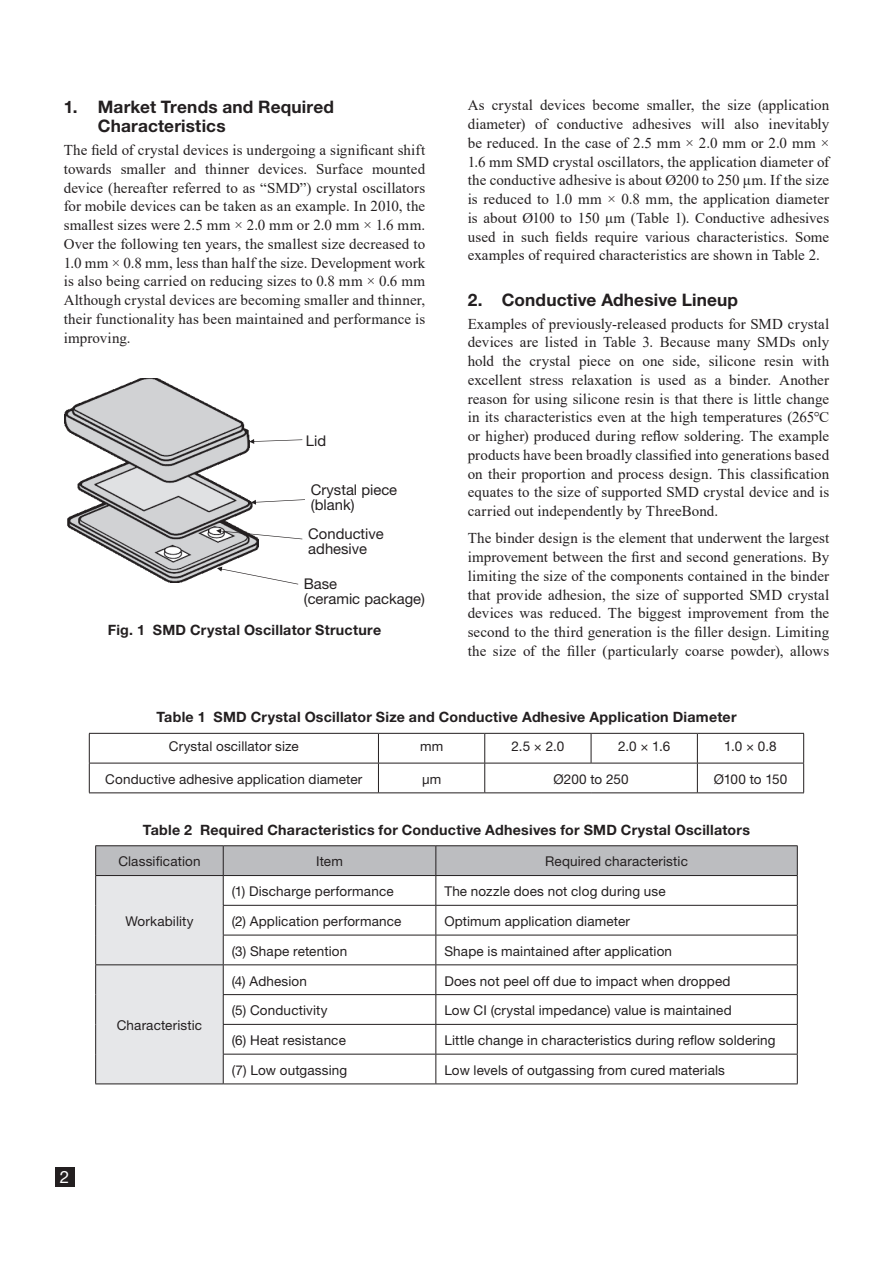
<style>
.page{position:relative;width:893px;height:1263px;background:#fff}
.page>*{position:absolute;margin:0;border:0;box-sizing:border-box;transform-origin:0 0}
.Heading1{font:700 17.25px/19.5px "Helvetica Neue";letter-spacing:.01em;color:#231f20}
.t1{font:16.95px "Helvetica Neue";color:#fff}
.Body{font:15px/18.8px "Times New Roman";letter-spacing:.005em;color:#231f20;text-align:justify}
.t2{font:14.85px/15px "Helvetica Neue";color:#231f20}
.Caption_1L{font:700 14.25px "Helvetica Neue";letter-spacing:.015em;color:#231f20}
.TableL_9pt{font:13.5px "Helvetica Neue";letter-spacing:.01em;color:#231f20}
.TableC_9pt{font:13.5px "Helvetica Neue";letter-spacing:.01em;color:#231f20}
.TableC_9pt-2{font:13.5px "Helvetica Neue";letter-spacing:-.015em;color:#231f20}
</style>
<div class="page">
<div style="left:55px;top:1167px;width:19px;height:19px;background:#231f20"></div>
<img style="left:64px;top:378px;width:194px;height:205px">
<svg style="left:249px;top:439px;width:53px;height:5px"></svg>
<svg style="left:251px;top:499px;width:54px;height:6px"></svg>
<svg style="left:216px;top:529px;width:86px;height:10px"></svg>
<svg style="left:217px;top:567px;width:81px;height:17px"></svg>
<hr style="left:89px;top:733px;width:289px;height:1px;background:#231f20">
<hr style="left:378px;top:733px;width:107px;height:1px;background:#231f20">
<hr style="left:485px;top:733px;width:106px;height:1px;background:#231f20">
<hr style="left:591px;top:733px;width:106px;height:1px;background:#231f20">
<svg style="left:591px;top:734px;width:1px;height:29px"></svg>
<hr style="left:697px;top:733px;width:107px;height:1px;background:#231f20">
<hr style="left:89px;top:763px;width:289px;height:1px;background:#231f20">
<svg style="left:89px;top:734px;width:1px;height:58px"></svg>
<hr style="left:378px;top:763px;width:107px;height:1px;background:#231f20">
<svg style="left:378px;top:734px;width:1px;height:58px"></svg>
<hr style="left:485px;top:763px;width:106px;height:1px;background:#231f20">
<svg style="left:484px;top:734px;width:1px;height:58px"></svg>
<hr style="left:591px;top:763px;width:106px;height:1px;background:#231f20">
<hr style="left:697px;top:763px;width:107px;height:1px;background:#231f20">
<svg style="left:697px;top:734px;width:1px;height:58px"></svg>
<svg style="left:803px;top:734px;width:1px;height:58px"></svg>
<hr style="left:89px;top:792px;width:289px;height:1px;background:#231f20">
<hr style="left:378px;top:792px;width:107px;height:1px;background:#231f20">
<hr style="left:485px;top:792px;width:106px;height:1px;background:#231f20">
<hr style="left:591px;top:792px;width:106px;height:1px;background:#231f20">
<hr style="left:697px;top:792px;width:107px;height:1px;background:#231f20">
<hr style="left:95px;top:845px;width:128px;height:1px;background:#231f20">
<hr style="left:223px;top:845px;width:213px;height:1px;background:#231f20">
<hr style="left:436px;top:845px;width:362px;height:1px;background:#231f20">
<svg style="left:95px;top:846px;width:703px;height:238px"></svg>
<p class="Heading1" style="left:98px;top:97px;width:238px;text-indent:-34px">1. Market Trends and Required<br>Characteristics</p>
<p class="Body" style="left:64px;top:140px;width:363px">The field of crystal devices is undergoing a significant shift towards smaller and thinner devices. Surface mounted device (hereafter referred to as “SMD”) crystal oscillators for mobile devices can be taken as an example. In 2010, the smallest sizes were 2.5 mm × 2.0 mm or 2.0 mm × 1.6 mm.<br>Over the following ten years, the smallest size decreased to 1.0 mm × 0.8 mm, less than half the size. Development work is also being carried on reducing sizes to 0.8 mm × 0.6 mm Although crystal devices are becoming smaller and thinner, their functionality has been maintained and performance is improving.</p>
<p class="t2" style="left:306px;top:434px;width:22px">Lid</p>
<p class="t2" style="left:311px;top:483px;width:88px">Crystal piece (blank)</p>
<p class="t2" style="left:308px;top:527px;width:77px">Conductive adhesive</p>
<p class="t2" style="left:304px;top:577px;width:123px">Base<br>(ceramic package)</p>
<p class="Caption_1L" style="left:108px;top:619px;width:275px">Fig. 1 SMD Crystal Oscillator Structure</p>
<p class="Body" style="left:468px;top:95px;width:363px">As crystal devices become smaller, the size (application diameter) of conductive adhesives will also inevitably be reduced. In the case of 2.5 mm × 2.0 mm or 2.0 mm × 1.6 mm SMD crystal oscillators, the application diameter of the conductive adhesive is about Ø200 to 250 μm. If the size is reduced to 1.0 mm × 0.8 mm, the application diameter is about Ø100 to 150 μm (Table 1). Conductive adhesives used in such fields require various characteristics. Some examples of required characteristics are shown in Table 2.</p>
<p class="Heading1" style="left:468px;top:290px;width:272px">2. Conductive Adhesive Lineup</p>
<p class="Body" style="left:468px;top:314px;width:363px">Examples of previously-released products for SMD crystal devices are listed in Table 3. Because many SMDs only hold the crystal piece on one side, silicone resin with excellent stress relaxation is used as a binder. Another reason for using silicone resin is that there is little change in its characteristics even at the high temperatures (265℃ or higher) produced during reflow soldering. The example products have been broadly classified into generations based on their proportion and process design. This classification equates to the size of supported SMD crystal device and is carried out independently by ThreeBond.</p>
<p class="Body" style="left:468px;top:528px;width:363px">The binder design is the element that underwent the largest improvement between the first and second generations. By limiting the size of the components contained in the binder that provide adhesion, the size of supported SMD crystal devices was reduced. The biggest improvement from the second to the third generation is the filler design. Limiting the size of the filler (particularly coarse powder), allows</p>
<p class="Caption_1L" style="left:156px;top:706px;width:582px">Table 1 SMD Crystal Oscillator Size and Conductive Adhesive Application Diameter</p>
<p class="TableC_9pt" style="left:169px;top:737px;width:132px">Crystal oscillator size</p>
<p class="TableC_9pt" style="left:420px;top:737px;width:25px">mm</p>
<p class="TableC_9pt" style="left:512px;top:737px;width:54px">2.5 × 2.0</p>
<p class="TableC_9pt" style="left:618px;top:737px;width:54px">2.0 × 1.6</p>
<p class="TableC_9pt" style="left:724px;top:737px;width:54px">1.0 × 0.8</p>
<p class="TableC_9pt" style="left:105px;top:769px;width:259px">Conductive adhesive application diameter</p>
<p class="TableC_9pt" style="left:422px;top:769px;width:21px">μm</p>
<p class="TableC_9pt" style="left:554px;top:769px;width:77px">Ø200 to 250</p>
<p class="TableC_9pt-2" style="left:714px;top:769px;width:75px">Ø100 to 150</p>
<p class="Caption_1L" style="left:143px;top:818px;width:609px">Table 2 Required Characteristics for Conductive Adhesives for SMD Crystal Oscillators</p>
<p class="TableC_9pt" style="left:118px;top:852px;width:84px">Classification</p>
<p class="TableC_9pt" style="left:316px;top:852px;width:28px">Item</p>
<p class="TableC_9pt" style="left:545px;top:852px;width:144px">Required characteristic</p>
<p class="t1" style="left:60px;top:1164px;width:11px">2</p>
<p class="TableC_9pt" style="left:125px;top:911px;width:70px">Workability</p>
<p class="TableC_9pt" style="left:117px;top:1015px;width:87px">Characteristic</p>
<p class="TableL_9pt" style="left:232px;top:882px;width:163px">(1) Discharge performance</p>
<p class="TableL_9pt" style="left:444px;top:882px;width:223px">The nozzle does not clog during use</p>
<p class="TableL_9pt" style="left:232px;top:911px;width:171px">(2) Application performance</p>
<p class="TableL_9pt" style="left:444px;top:911px;width:187px">Optimum application diameter</p>
<p class="TableL_9pt" style="left:232px;top:941px;width:117px">(3) Shape retention</p>
<p class="TableL_9pt" style="left:444px;top:941px;width:229px">Shape is maintained after application</p>
<p class="TableL_9pt" style="left:232px;top:971px;width:77px">(4) Adhesion</p>
<p class="TableL_9pt" style="left:444px;top:971px;width:288px">Does not peel off due to impact when dropped</p>
<p class="TableL_9pt" style="left:232px;top:1001px;width:97px">(5) Conductivity</p>
<p class="TableL_9pt" style="left:444px;top:1001px;width:289px">Low CI (crystal impedance) value is maintained</p>
<p class="TableL_9pt" style="left:232px;top:1030px;width:116px">(6) Heat resistance</p>
<p class="TableL_9pt" style="left:444px;top:1030px;width:333px">Little change in characteristics during reflow soldering</p>
<p class="TableL_9pt" style="left:232px;top:1060px;width:117px">(7) Low outgassing</p>
<p class="TableL_9pt" style="left:444px;top:1060px;width:282px">Low levels of outgassing from cured materials</p>
</div>
